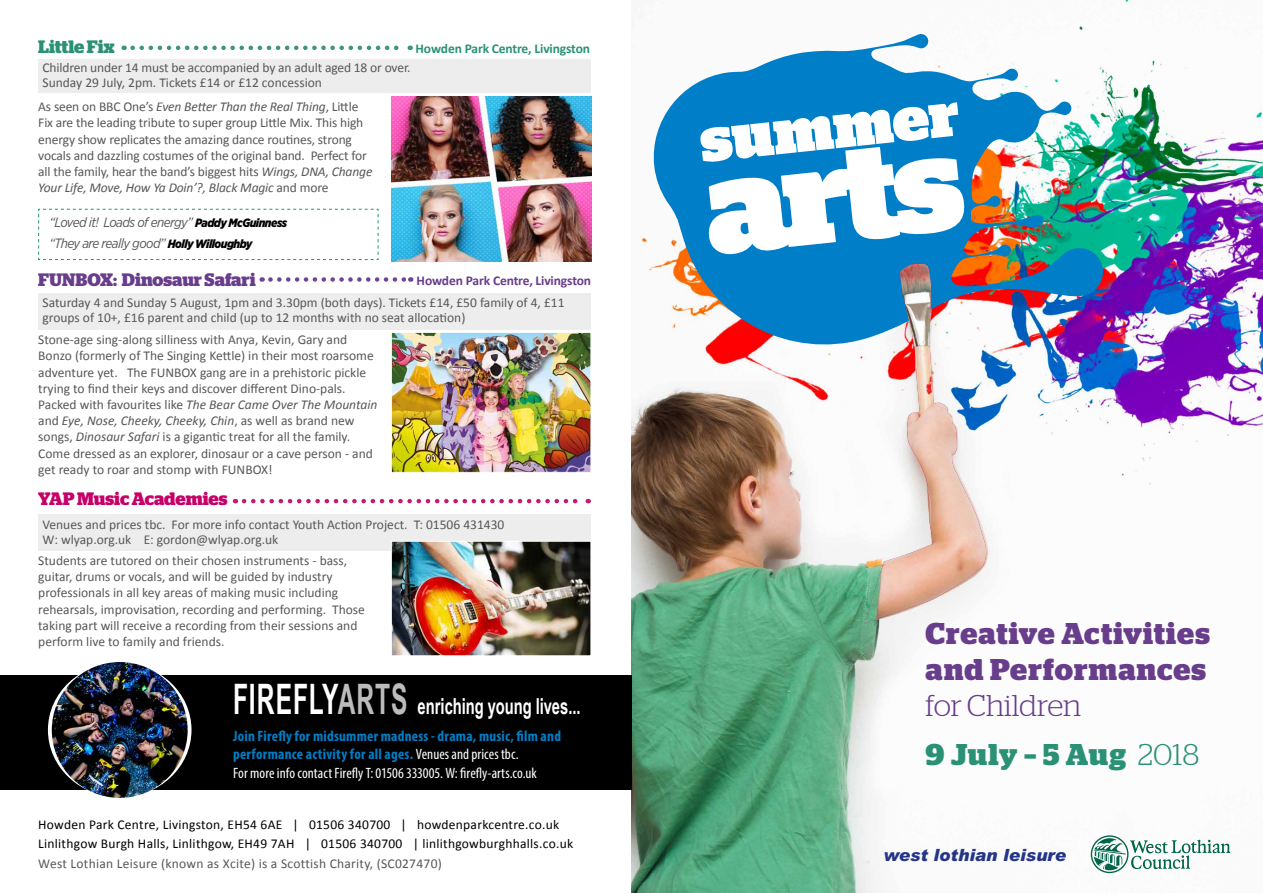
<style>
.page{position:relative;width:1263px;height:893px;background:#fff}
.page>*{position:absolute;margin:0;border:0;box-sizing:border-box;transform-origin:0 0}
.t1{font:900 135.3px "Stag";color:#fff}
.t2{font:900 61.95px "Stag";color:#fff}
.t3{font:700 30px/36px "Stag";letter-spacing:.035em;color:#683d8b}
.t4{font:300 30px/48.8px "Stag";color:#683d8b}
.t5{font:700 22.2px "Arial Narrow";color:#fff;scale:.81 1}
.t6{font:700 18px "Stag";color:#683d8b}
.t7{font:700 18px "Stag";letter-spacing:-.005em;color:#c50068}
.t8{font:700 18px "Stag";color:#2b9176}
.t9{font:italic 900 16.95px "Arial";color:#243588}
.t10{font:700 condensed 15px/18.5px "Myriad Pro";letter-spacing:.02em;color:#007ec7}
.t11{font:13.5px/16.2px "Calibri";color:#575756}
.t12{font:13.5px/19.5px "Calibri";letter-spacing:.02em;color:#000}
.t13{font:italic 13.5px/20.7px "Gotham Narrow";letter-spacing:-.04em;color:#575756}
.t14{font:13.5px "Calibri";letter-spacing:.02em;color:#575756}
.t15{font:700 13.5px "Calibri";letter-spacing:-.01em;color:#2b9176}
.t16{font:700 13.5px "Calibri";letter-spacing:-.01em;color:#683d8b}
.s1{font-style:italic}
.s2{font-weight:900;font-size:12px;color:#000}
.s3{font-size:42px}
.s4{font-size:42px;color:#bcbcbc}
.s5{font-weight:400;color:#fff}
.s6{font-weight:700;color:#2b9176}
.s7{color:#2b9176}
</style>
<div class="page">
<img style="left:631px;top:0;width:632px;height:893px">
<svg style="left:649px;top:33px;width:455px;height:322px;fill:#007ec7"></svg>
<img style="left:864px;top:264px;width:122px;height:359px">
<svg style="left:38px;top:208px;width:341px;height:52px"></svg>
<div style="left:38px;top:60px;width:553px;height:33px;background:#ededed"></div>
<img style="left:391px;top:96px;width:200px;height:166px">
<img style="left:393px;top:334px;width:196px;height:137px">
<div style="left:391px;top:332px;width:200px;height:141px;border:1px solid #fff"></div>
<div style="left:38px;top:293px;width:553px;height:36px;background:#ededed"></div>
<div style="left:38px;top:514px;width:553px;height:37px;background:#ededed"></div>
<div style="left:0;top:675px;width:631px;height:115px;background:#000"></div>
<svg style="left:48px;top:663px;width:143px;height:134px"></svg>
<img style="left:52px;top:662px;width:136px;height:136px;border-radius:68px">
<svg style="left:133px;top:46px;width:278px;height:4px"></svg>
<svg style="left:270px;top:277px;width:141px;height:5px"></svg>
<svg style="left:244px;top:499px;width:345px;height:4px"></svg>
<svg style="left:1091px;top:835px;width:139px;height:38px"></svg>
<img style="left:393px;top:543px;width:196px;height:111px">
<div style="left:391px;top:541px;width:200px;height:115px;border:1px solid #fff"></div>
<h3 class="t8" style="left:38px;top:36px;width:78px">Little Fix</h3>
<p class="t11" style="left:43px;top:60px;width:370px;line-height:15px">Children under 14 must be accompanied by an adult aged 18 or over.<br>Sunday 29 July, 2pm. Tickets £14 or £12 concession</p>
<p class="t11" style="left:38px;top:99px;width:336px">As seen on BBC One’s <span class="s1">Even Better Than the Real Thing</span>, Little Fix are the leading tribute to super group Little Mix. This high energy show replicates the amazing dance routines, strong vocals and dazzling costumes of the original band. Perfect for all the family, hear the band’s biggest hits <span class="s1">Wings, DNA, Change Your Life, Move, How Ya Doin’?, Black Magic</span> and more</p>
<p class="t15" style="left:416px;top:40px;width:176px">Howden Park Centre, Livingston</p>
<p class="t13" style="left:49px;top:212px;width:239px">“Loved it! Loads of energy” <span class="s2">Paddy McGuinness </span>“They are really good” <span class="s2">Holly Willoughby</span></p>
<h3 class="t6" style="left:38px;top:269px;width:219px">FUNBOX: Dinosaur Safari</h3>
<p class="t16" style="left:417px;top:272px;width:176px">Howden Park Centre, Livingston</p>
<p class="t11" style="left:43px;top:295px;width:524px;line-height:15px">Saturday 4 and Sunday 5 August, 1pm and 3.30pm (both days). Tickets £14, £50 family of 4, £11 groups of 10+, £16 parent and child (up to 12 months with no seat allocation)</p>
<p class="t11" style="left:38px;top:332px;width:341px">Stone-age sing-along silliness with Anya, Kevin, Gary and Bonzo (formerly of The Singing Kettle) in their most roarsome adventure yet. The FUNBOX gang are in a prehistoric pickle trying to find their keys and discover different Dino-pals.<br>Packed with favourites like <span class="s1">The Bear Came Over The Mountain </span>and <span class="s1">Eye, Nose, Cheeky, Cheeky, Chin</span>, as well as brand new songs, <span class="s1">Dinosaur Safari</span> is a gigantic treat for all the family.<br>Come dressed as an explorer, dinosaur or a cave person - and get ready to roar and stomp with FUNBOX!</p>
<h3 class="t7" style="left:38px;top:488px;width:191px">YAP Music Academies</h3>
<p class="t11" style="left:43px;top:517px;width:463px;line-height:15px">Venues and prices tbc. For more info contact Youth Action Project. T: 01506 431430<br>W: wlyap.org.uk E: gordon@wlyap.org.uk</p>
<p class="t11" style="left:38px;top:552px;width:328px">Students are tutored on their chosen instruments - bass, guitar, drums or vocals, and will be guided by industry professionals in all key areas of making music including rehearsals, improvisation, recording and performing. Those taking part will receive a recording from their sessions and perform live to family and friends.</p>
<h3 class="t5" style="left:233px;top:690px;width:430px"><span class="s3">FIREFLY</span><span class="s4">ARTS</span> enriching young lives...</h3>
<p class="t10" style="left:233px;top:726px;width:329px">Join Firefly for midsummer madness - drama, music, film and performance activity for all ages. <span class="s5">Venues and prices tbc.<br>For more info contact Firefly T: 01506 333005. W: firefly-arts.co.uk</span></p>
<p class="t12" style="left:38px;top:814px;width:536px">Howden Park Centre, Livingston, EH54 6AE | 01506 340700 | howdenparkcentre.co.uk<br>Linlithgow Burgh Halls, Linlithgow, EH49 7AH | 01506 340700 | linlithgowburghhalls.co.uk</p>
<p class="t14" style="left:38px;top:855px;width:405px">West Lothian Leisure (known as Xcite) is a Scottish Charity, (SC027470)</p>
<h2 class="t2" style="left:696px;top:105px;width:261px;rotate:-6deg">summer</h2>
<h1 class="t1" style="left:697px;top:130px;width:260px;rotate:-6deg">arts</h1>
<h3 class="t3" style="left:926px;top:616px;width:286px">Creative Activities and Performances</h3>
<h3 class="t4" style="left:926px;top:681px;width:275px">for Children<br><span class="s6">9 July – 5 Aug</span> <span class="s7">2018</span></h3>
<p class="t9" style="left:883px;top:844px;width:184px">west lothian leisure</p>
</div>
